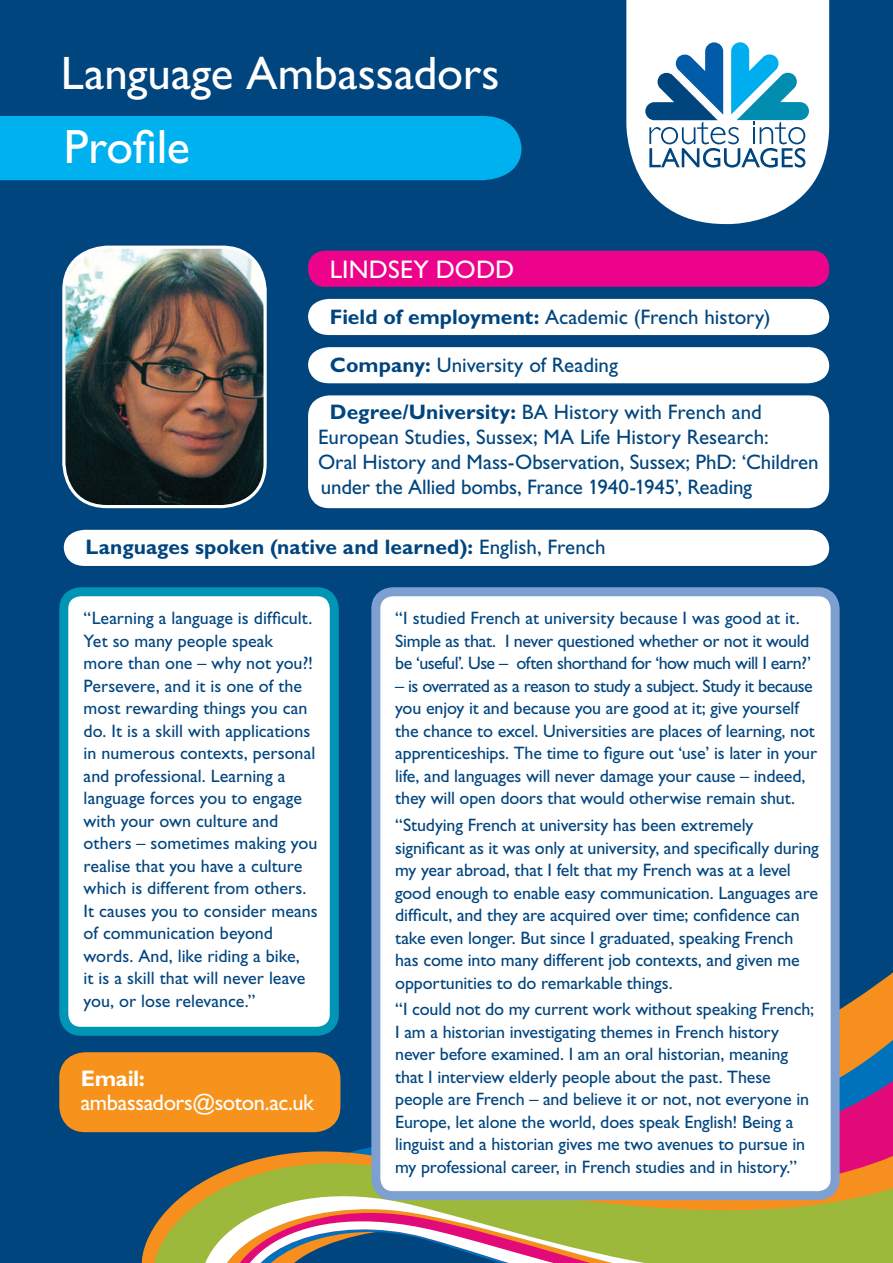
<style>
.page{position:relative;width:893px;height:1263px;background:#01457f}
.page>*{position:absolute;margin:0;border:0;box-sizing:border-box;transform-origin:0 0}
.t1{font:48.3px "Gill Sans Fig";color:#fff}
.t2{font:46.95px "Gill Sans Fig";color:#fff}
.t3{font:25.5px "Gill Sans Fig";letter-spacing:.005em;color:#fff}
.t4{font:22.5px "Gill Sans Fig";letter-spacing:-.02em;color:#fff}
.t5{font:700 22.5px "Gill Sans Fig";letter-spacing:-.015em;color:#fff}
.t6{font:21px/25.2px "Gill Sans Fig";letter-spacing:-.005em;color:#01457f}
.t7{font:700 21px "Gill Sans Fig";letter-spacing:.005em;color:#01457f}
.t8{font:18px/22.5px "Gill Sans Fig";letter-spacing:-.01em;color:#01457f}
.s1{font-weight:700}
.s2{font-weight:400}
</style>
<div class="page">
<svg style="left:626px;top:0;width:203px;height:224px;fill:#fff"></svg>
<svg style="left:645px;top:42px;width:164px;height:126px;background:#93c1da"></svg>
<svg style="left:142px;top:1028px;width:751px;height:235px"></svg>
<svg style="left:158px;top:1098px;width:735px;height:165px"></svg>
<div style="left:0;top:116px;width:521px;height:64px;background:#00b1ef"></div>
<div style="left:308px;top:251px;width:521px;height:36px;background:#ed028c;border-radius:17px"></div>
<div style="left:308px;top:299px;width:521px;height:36px;background:#fff"></div>
<div style="left:308px;top:347px;width:521px;height:36px;background:#fff"></div>
<div style="left:308px;top:395px;width:521px;height:113px;background:#fff;border-radius:21px"></div>
<img style="left:64px;top:247px;width:201px;height:260px">
<div style="left:62px;top:246px;width:205px;height:262px;border:3px solid #fff;border-radius:43px"></div>
<div style="left:64px;top:592px;width:270px;height:439px;background:#fff;border-radius:17px"></div>
<div style="left:59px;top:587px;width:280px;height:449px;border:9px solid #0095b5;border-radius:17px"></div>
<div style="left:376px;top:592px;width:459px;height:603px;background:#fff;border-radius:17px"></div>
<div style="left:371px;top:587px;width:469px;height:613px;border:9px solid #7ea0d1;border-radius:17px"></div>
<div style="left:64px;top:530px;width:765px;height:36px;background:#fff"></div>
<div style="left:64px;top:1057px;width:272px;height:71px;background:#f7931d;border-radius:21px"></div>
<div style="left:59px;top:1052px;width:281px;height:80px;border:9px solid #f7931d;border-radius:21px"></div>
<h2 class="t2" style="left:61px;top:46px;width:440px">Language Ambassadors</h2>
<h1 class="t1" style="left:64px;top:119px;width:128px">Profile</h1>
<h3 class="t3" style="left:330px;top:254px;width:186px">Lindsey Dodd</h3>
<p class="t6" style="left:330px;top:304px;width:442px"><span class="s1">Field of employment:</span> Academic (French history)</p>
<p class="t6" style="left:330px;top:352px;width:290px"><span class="s1">Company:</span> University of Reading</p>
<p class="t6" style="left:318px;top:399px;width:502px;text-indent:12px"><span class="s1">Degree/University:</span> BA History with French and European Studies, Sussex; MA Life History Research:<br>Oral History and Mass-Observation, Sussex; PhD: ‘Children under the Allied bombs, France 1940-1945’, Reading</p>
<p class="t7" style="left:86px;top:535px;width:521px">Languages spoken (native and learned): <span class="s2">English, French</span></p>
<p class="t8" style="left:84px;top:607px;width:236px">“Learning a language is difficult.<br>Yet so many people speak<br>more than one – why not you?!<br>Persevere, and it is one of the most rewarding things you can do. It is a skill with applications in numerous contexts, personal and professional. Learning a language forces you to engage with your own culture and others – sometimes making you realise that you have a culture which is different from others.<br>It causes you to consider means of communication beyond words. And, like riding a bike,<br>it is a skill that will never leave you, or lose relevance.”</p>
<p class="t8" style="left:395px;top:607px;width:417px">“I studied French at university because I was good at it.<br>Simple as that. I never questioned whether or not it would be ‘useful’. Use – often shorthand for ‘how much will I earn?’</p>
<p class="t8" style="left:395px;top:675px;width:423px">– is overrated as a reason to study a subject. Study it because you enjoy it and because you are good at it; give yourself the chance to excel. Universities are places of learning, not apprenticeships. The time to figure out ‘use’ is later in your life, and languages will never damage your cause – indeed, they will open doors that would otherwise remain shut.</p>
<p class="t8" style="left:395px;top:814px;width:425px">“Studying French at university has been extremely significant as it was only at university, and specifically during my year abroad, that I felt that my French was at a level good enough to enable easy communication. Languages are difficult, and they are acquired over time; confidence can take even longer. But since I graduated, speaking French has come into many different job contexts, and given me opportunities to do remarkable things.</p>
<p class="t8" style="left:395px;top:998px;width:420px">“I could not do my current work without speaking French; I am a historian investigating themes in French history never before examined. I am an oral historian, meaning that I interview elderly people about the past. These people are French – and believe it or not, not everyone in Europe, let alone the world, does speak English! Being a linguist and a historian gives me two avenues to pursue in my professional career, in French studies and in history.”</p>
<p class="t5" style="left:81px;top:1064px;width:66px">Email:</p>
<p class="t4" style="left:81px;top:1089px;width:235px">ambassadors@soton.ac.uk</p>
</div>
